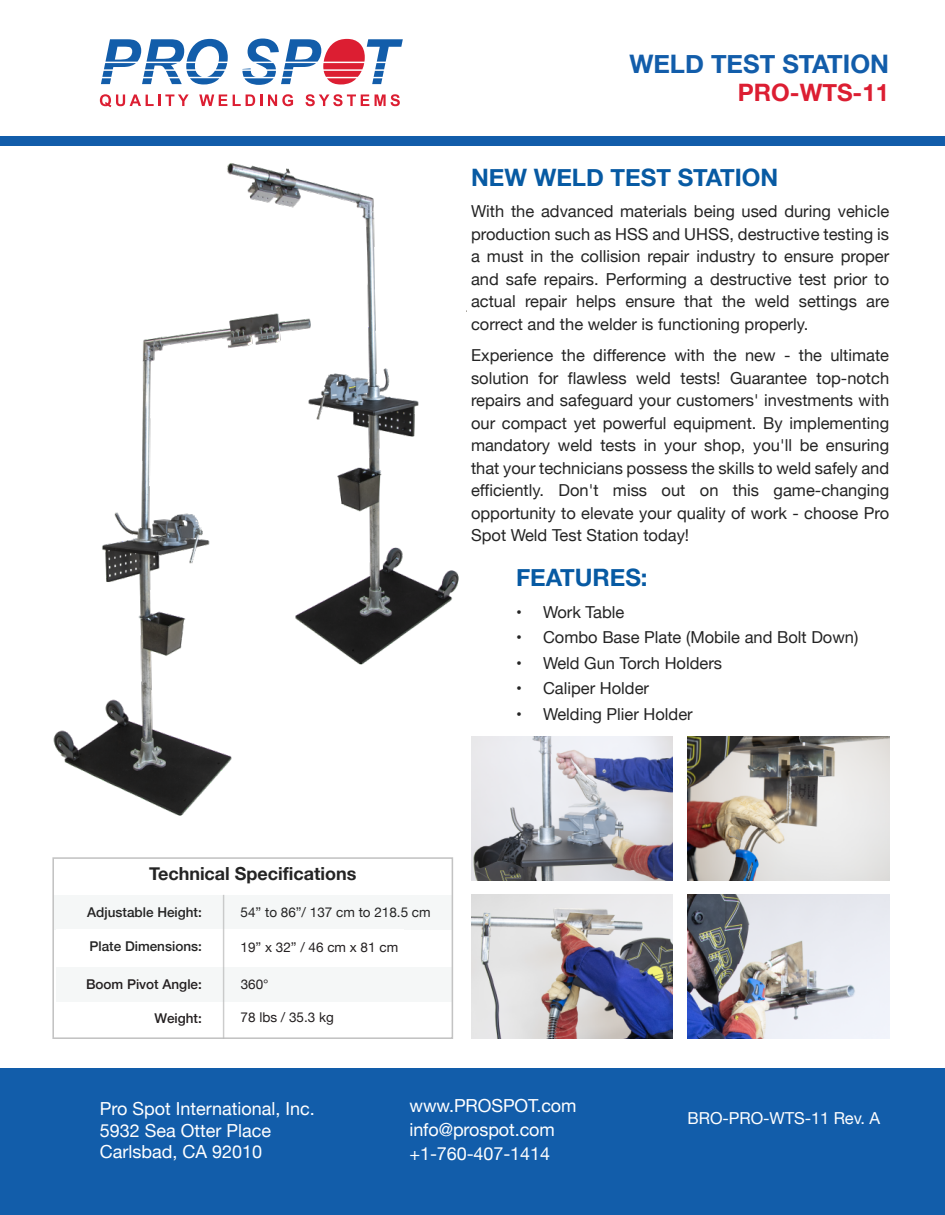
<style>
.page{position:relative;width:945px;height:1215px;background:#fff}
.page>*{position:absolute;margin:0;border:0;box-sizing:border-box;transform-origin:0 0}
.t1{font:700 25.5px "Helvetica Neue";color:#125daa}
.t2{font:700 24px "Helvetica Neue";color:#075aa3}
.t3{font:700 24px "Helvetica Neue";color:#dc1e32}
.t4{font:18px/21.6px "Helvetica Neue";color:#fff}
.t5{font:700 18px "Helvetica Neue";color:#242424}
.t6{font:16.5px/22.5px "Helvetica Neue";color:#242424;text-align:justify}
.t7{font:16.5px "Helvetica Neue";letter-spacing:-.005em;color:#fff}
.t8{font:500 13.5px "Helvetica Neue";color:#242424}
.t9{font:13.5px "Helvetica Neue";color:#231f20}
.t10{font:13.5px "Helvetica Neue";color:#242424}
.t11{font:500 13.5px "Helvetica Neue";color:#231f20}
</style>
<div class="page">
<div style="left:0;top:1068px;width:945px;height:147px;background:#125daa"></div>
<svg style="left:100px;top:94px;width:89px;height:13px"></svg>
<svg style="left:199px;top:94px;width:28px;height:12px"></svg>
<svg style="left:233px;top:94px;width:60px;height:12px"></svg>
<svg style="left:305px;top:94px;width:64px;height:12px"></svg>
<svg style="left:375px;top:94px;width:25px;height:12px"></svg>
<svg style="left:101px;top:39px;width:127px;height:45px"></svg>
<svg style="left:242px;top:39px;width:161px;height:46px"></svg>
<div style="left:0;top:136px;width:945px;height:9px;background:#125daa"></div>
<div style="left:54px;top:895px;width:398px;height:35px;background:#f5f7f7"></div>
<div style="left:56px;top:967px;width:396px;height:35px;background:#f5f7f7"></div>
<div style="left:52px;top:857px;width:401px;height:182px;border:2px solid #c3c3c3"></div>
<hr style="left:223px;top:895px;width:1px;height:144px;background:#bababa">
<img style="left:173px;top:145px;width:376px;height:520px">
<img style="left:53px;top:282px;width:301px;height:534px">
<img style="left:471px;top:736px;width:202px;height:144px">
<img style="left:688px;top:736px;width:201px;height:144px">
<img style="left:471px;top:895px;width:202px;height:144px">
<img style="left:688px;top:895px;width:201px;height:144px">
<h1 class="t1" style="left:629px;top:44px;width:261px">WELD TEST STATION</h1>
<h2 class="t3" style="left:738px;top:74px;width:153px">PRO-WTS-11</h2>
<h2 class="t2" style="left:471px;top:158px;width:309px">NEW WELD TEST STATION</h2>
<p class="t6" style="left:471px;top:201px;width:420px">With the advanced materials being used during vehicle production such as HSS and UHSS, destructive testing is a must in the collision repair industry to ensure proper and safe repairs. Performing a destructive test prior to actual repair helps ensure that the weld settings are correct and the welder is functioning properly.</p>
<p class="t6" style="left:471px;top:345px;width:420px">Experience the difference with the new - the ultimate solution for flawless weld tests! Guarantee top-notch repairs and safeguard your customers' investments with our compact yet powerful equipment. By implementing mandatory weld tests in your shop, you'll be ensuring that your technicians possess the skills to weld safely and efficiently. Don't miss out on this game-changing opportunity to elevate your quality of work - choose Pro Spot Weld Test Station today!</p>
<h2 class="t2" style="left:516px;top:559px;width:133px">FEATURES:</h2>
<p class="t6" style="left:516px;top:601px;width:110px">• Work Table</p>
<p class="t6" style="left:516px;top:627px;width:344px">• Combo Base Plate (Mobile and Bolt Down)</p>
<p class="t6" style="left:516px;top:652px;width:208px">• Weld Gun Torch Holders</p>
<p class="t6" style="left:516px;top:678px;width:135px">• Caliper Holder</p>
<p class="t6" style="left:516px;top:703px;width:178px">• Welding Plier Holder</p>
<p class="t5" style="left:149px;top:860px;width:209px">Technical Specifications</p>
<p class="t8" style="left:87px;top:901px;width:116px">Adjustable Height:</p>
<p class="t10" style="left:241px;top:902px;width:192px">54” to 86”/ 137 cm to 218.5 cm</p>
<p class="t8" style="left:90px;top:936px;width:114px">Plate Dimensions:</p>
<p class="t11" style="left:86px;top:973px;width:117px">Boom Pivot Angle:</p>
<p class="t11" style="left:155px;top:1008px;width:49px">Weight:</p>
<p class="t9" style="left:241px;top:937px;width:159px">19” x 32” / 46 cm x 81 cm</p>
<p class="t9" style="left:241px;top:974px;width:29px">360°</p>
<p class="t9" style="left:241px;top:1007px;width:95px">78 lbs / 35.3 kg</p>
<p class="t4" style="left:100px;top:1099px;width:217px">Pro Spot International, Inc.<br>5932 Sea Otter Place<br>Carlsbad, CA 92010</p>
<p class="t4" style="left:409px;top:1094px;width:169px;line-height:24px">www.PROSPOT.com info@prospot.com +1-760-407-1414</p>
<p class="t7" style="left:688px;top:1107px;width:194px">BRO-PRO-WTS-11 Rev. A</p>
</div>
